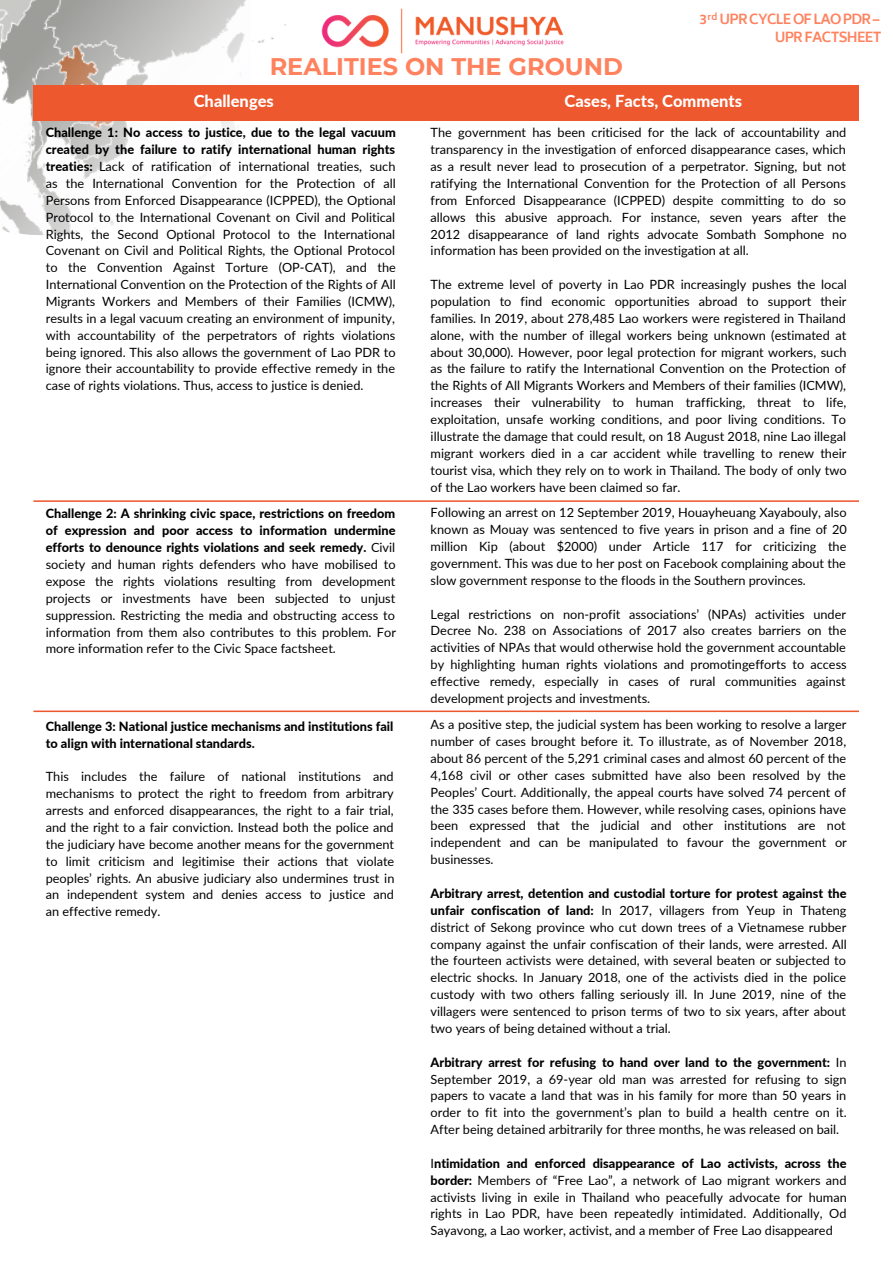
<style>
.page{position:relative;width:893px;height:1264px;background:#fff}
.page>*{position:absolute;margin:0;border:0;box-sizing:border-box;transform-origin:0 0}
.t1{font:700 24px "Montserrat";color:#ff825f}
.t2{font:800 16.5px "Lato";color:#fff}
.t3{font:700 13.5px "Biryani";letter-spacing:-.055em;color:#ff825f}
.t4{font:12.75px/16.8px "Lato";color:#000;text-align:justify}
.t5{font:800 12.75px/16.8px "Lato";color:#000}
.t6{font:700 9px "Biryani";color:#ff825f}
.s1{font-weight:800}
</style>
<div class="page">
<svg style="left:0;top:0;width:286px;height:235px"></svg>
<svg style="left:33px;top:500px;width:826px;height:2px;background:#f07e5e"></svg>
<div style="left:33px;top:85px;width:826px;height:36px;background:#ed582e"></div>
<img style="left:321px;top:8px;width:243px;height:46px">
<svg style="left:33px;top:710px;width:826px;height:2px;background:#f18567"></svg>
<p class="t6" style="left:707px;top:11px;width:11px">rd</p>
<p class="t3" style="left:699px;top:12px;width:181px">3 UPR CYCLE OF LAO PDR –</p>
<p class="t3" style="left:774px;top:30px;width:108px">UPR FACTSHEET</p>
<p class="t1" style="left:270px;top:52px;width:355px">REALITIES ON THE GROUND</p>
<p class="t2" style="left:194px;top:91px;width:82px">Challenges</p>
<p class="t2" style="left:564px;top:91px;width:179px">Cases, Facts, Comments</p>
<p class="t4" style="left:46px;top:124px;width:351px"><span class="s1">Challenge 1: No access to justice, due to the legal vacuum created by the failure to ratify international human rights treaties:</span> Lack of ratification of international treaties, such as the International Convention for the Protection of all Persons from Enforced Disappearance (ICPPED), the Optional Protocol to the International Covenant on Civil and Political Rights, the Second Optional Protocol to the International Covenant on Civil and Political Rights, the Optional Protocol to the Convention Against Torture (OP-CAT), and the International Convention on the Protection of the Rights of All Migrants Workers and Members of their Families (ICMW), results in a legal vacuum creating an environment of impunity, with accountability of the perpetrators of rights violations being ignored. This also allows the government of Lao PDR to ignore their accountability to provide effective remedy in the case of rights violations. Thus, access to justice is denied.</p>
<p class="t4" style="left:430px;top:124px;width:417px">The government has been criticised for the lack of accountability and transparency in the investigation of enforced disappearance cases, which as a result never lead to prosecution of a perpetrator. Signing, but not ratifying the International Convention for the Protection of all Persons from Enforced Disappearance (ICPPED) despite committing to do so allows this abusive approach. For instance, seven years after the 2012 disappearance of land rights advocate Sombath Somphone no information has been provided on the investigation at all.</p>
<p class="t4" style="left:430px;top:276px;width:417px">The extreme level of poverty in Lao PDR increasingly pushes the local population to find economic opportunities abroad to support their families. In 2019, about 278,485 Lao workers were registered in Thailand alone, with the number of illegal workers being unknown (estimated at about 30,000). However, poor legal protection for migrant workers, such as the failure to ratify the International Convention on the Protection of the Rights of All Migrants Workers and Members of their families (ICMW), increases their vulnerability to human trafficking, threat to life, exploitation, unsafe working conditions, and poor living conditions. To illustrate the damage that could result, on 18 August 2018, nine Lao illegal migrant workers died in a car accident while travelling to renew their tourist visa, which they rely on to work in Thailand. The body of only two of the Lao workers have been claimed so far.</p>
<p class="t4" style="left:430px;top:504px;width:418px">Following an arrest on 12 September 2019, Houayheuang Xayabouly, also known as Mouay was sentenced to five years in prison and a fine of 20 million Kip (about $2000) under Article 117 for criticizing the government. This was due to her post on Facebook complaining about the slow government response to the floods in the Southern provinces.</p>
<p class="t4" style="left:430px;top:605px;width:417px">Legal restrictions on non-profit associations’ (NPAs) activities under Decree No. 238 on Associations of 2017 also creates barriers on the activities of NPAs that would otherwise hold the government accountable by highlighting human rights violations and promotingefforts to access effective remedy, especially in cases of rural communities against development projects and investments.</p>
<p class="t4" style="left:46px;top:505px;width:351px"><span class="s1">Challenge 2: A shrinking civic space, restrictions on freedom of expression and poor access to information undermine efforts to denounce rights violations and seek remedy.</span> Civil society and human rights defenders who have mobilised to expose the rights violations resulting from development projects or investments have been subjected to unjust suppression. Restricting the media and obstructing access to information from them also contributes to this problem. For more information refer to the Civic Space factsheet.</p>
<p class="t5" style="left:46px;top:717px;width:349px">Challenge 3: National justice mechanisms and institutions fail to align with international standards.</p>
<p class="t4" style="left:46px;top:768px;width:350px">This includes the failure of national institutions and mechanisms to protect the right to freedom from arbitrary arrests and enforced disappearances, the right to a fair trial, and the right to a fair conviction. Instead both the police and the judiciary have become another means for the government to limit criticism and legitimise their actions that violate peoples’ rights. An abusive judiciary also undermines trust in an independent system and denies access to justice and an effective remedy.</p>
<p class="t4" style="left:430px;top:716px;width:418px">As a positive step, the judicial system has been working to resolve a larger number of cases brought before it. To illustrate, as of November 2018, about 86 percent of the 5,291 criminal cases and almost 60 percent of the 4,168 civil or other cases submitted have also been resolved by the Peoples’ Court. Additionally, the appeal courts have solved 74 percent of the 335 cases before them. However, while resolving cases, opinions have been expressed that the judicial and other institutions are not independent and can be manipulated to favour the government or businesses.</p>
<p class="t4" style="left:430px;top:884px;width:417px"><span class="s1">Arbitrary arrest, detention and custodial torture for protest against the unfair confiscation of land:</span> In 2017, villagers from Yeup in Thateng district of Sekong province who cut down trees of a Vietnamese rubber company against the unfair confiscation of their lands, were arrested. All the fourteen activists were detained, with several beaten or subjected to electric shocks. In January 2018, one of the activists died in the police custody with two others falling seriously ill. In June 2019, nine of the villagers were sentenced to prison terms of two to six years, after about two years of being detained without a trial.</p>
<p class="t4" style="left:430px;top:1053px;width:417px"><span class="s1">Arbitrary arrest for refusing to hand over land to the government:</span> In September 2019, a 69-year old man was arrested for refusing to sign papers to vacate a land that was in his family for more than 50 years in order to fit into the government’s plan to build a health centre on it.<br>After being detained arbitrarily for three months, he was released on bail.</p>
<p class="t4" style="left:430px;top:1154px;width:417px">I<span class="s1">ntimidation and enforced disappearance of Lao activists, across the border:</span> Members of “Free Lao”, a network of Lao migrant workers and activists living in exile in Thailand who peacefully advocate for human rights in Lao PDR, have been repeatedly intimidated. Additionally, Od Sayavong, a Lao worker, activist, and a member of Free Lao disappeared</p>
</div>
